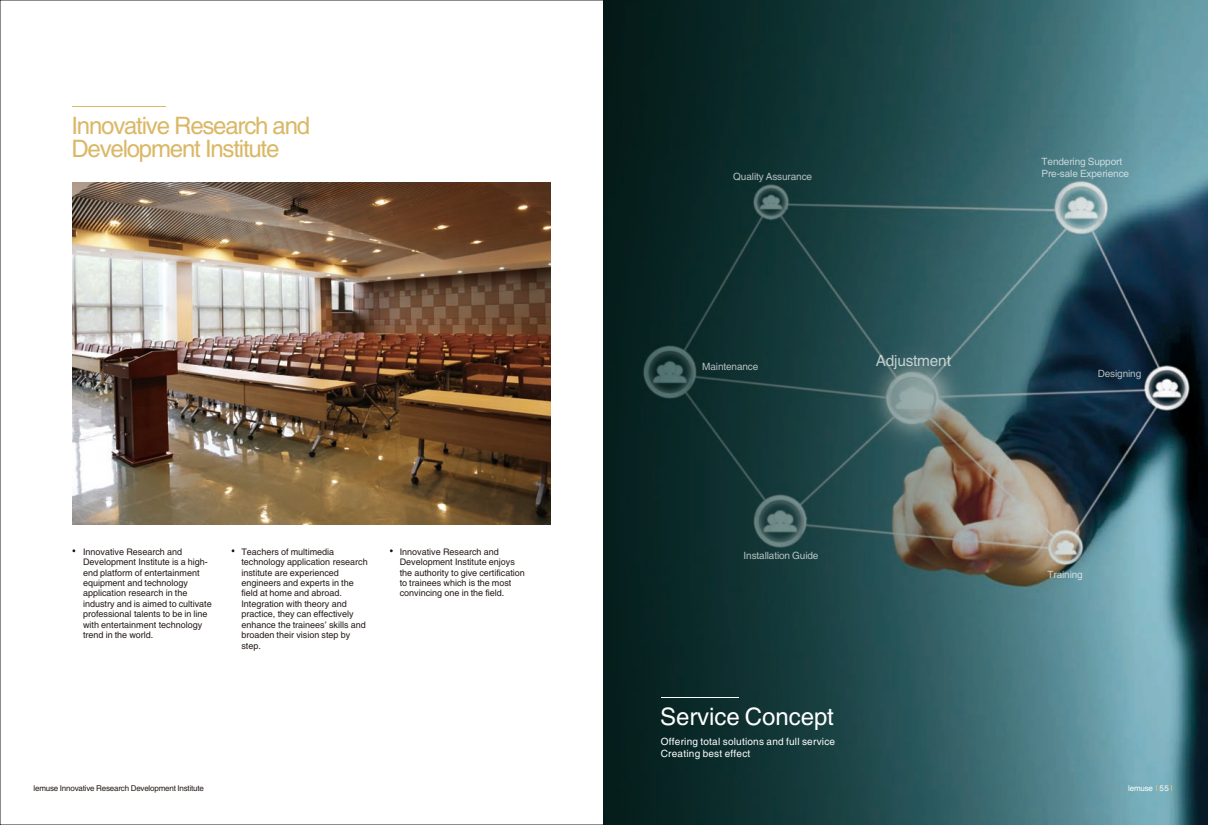
<style>
.page{position:relative;width:1208px;height:825px;background:#fff}
.page>*{position:absolute;margin:0;border:0;box-sizing:border-box;transform-origin:0 0}
.t1{font:24px/22.4px "Arial";letter-spacing:-.05em;color:#dab866}
.t2{font:24px "Arial";letter-spacing:-.005em;color:#fff}
.t3{font:15.4px "Arial";letter-spacing:-.01em;color:rgb(255 255 255/.7)}
.t4{font:10px/12px "Arial";letter-spacing:-.01em;color:rgb(255 255 255/.7)}
.t5{font:10px/11.6px "Arial";letter-spacing:.025em;color:#fff}
.t6{font:9px/10.4px "Arial";color:#231916}
.t7{font:8px "Arial";letter-spacing:-.025em;color:#231916}
.t8{font:8px "Arial";letter-spacing:-.025em;color:#fff}
</style>
<div class="page">
<img style="left:1192px;top:0;width:16px;height:825px">
<svg style="left:604px;top:0;width:588px;height:825px;background:#2d5155"></svg>
<img style="left:72px;top:182px;width:478px;height:342px">
<hr style="left:661px;top:697px;width:78px;height:1px;background:#fff">
<hr style="left:72px;top:106px;width:94px;height:1px;background:#dab866">
<h1 class="t1" style="left:71px;top:117px;width:240px">Innovative Research and<br>Development Institute</h1>
<p class="t6" style="left:83px;top:547px;width:130px">Innovative Research and<br>Development Institute is a high&shy;end platform of entertainment equipment and technology application research in the industry and is aimed to cultivate professional talents to be in line with entertainment technology trend in the world.</p>
<p class="t6" style="left:241px;top:547px;width:128px">Teachers of multimedia technology application research institute are experienced engineers and experts in the field at home and abroad.<br>Integration with theory and practice, they can effectively enhance the trainees’ skills and broaden their vision step by step.</p>
<p class="t6" style="left:400px;top:547px;width:127px">Innovative Research and<br>Development Institute enjoys the authority to give certification to trainees which is the most convincing one in the field.</p>
<p class="t4" style="left:733px;top:171px;width:80px">Quality Assurance</p>
<p class="t4" style="left:702px;top:361px;width:58px">Maintenance</p>
<h2 class="t3" style="left:875px;top:355px;width:77px">Adjustment</h2>
<p class="t4" style="left:743px;top:551px;width:76px">Installation Guide</p>
<h1 class="t2" style="left:660px;top:708px;width:175px">Service Concept</h1>
<p class="t5" style="left:661px;top:737px;width:176px">Offering total solutions and full service<br>Creating best effect</p>
<p class="t4" style="left:1041px;top:156px;width:89px">Tendering Support<br>Pre-sale Experience</p>
<p class="t4" style="left:1097px;top:368px;width:45px">Designing</p>
<p class="t4" style="left:1047px;top:569px;width:37px">Training</p>
<p class="t7" style="left:33px;top:785px;width:172px">lemuse Innovative Research Development Institute</p>
<p class="t8" style="left:1128px;top:785px;width:42px">lemuse 55</p>
</div>
